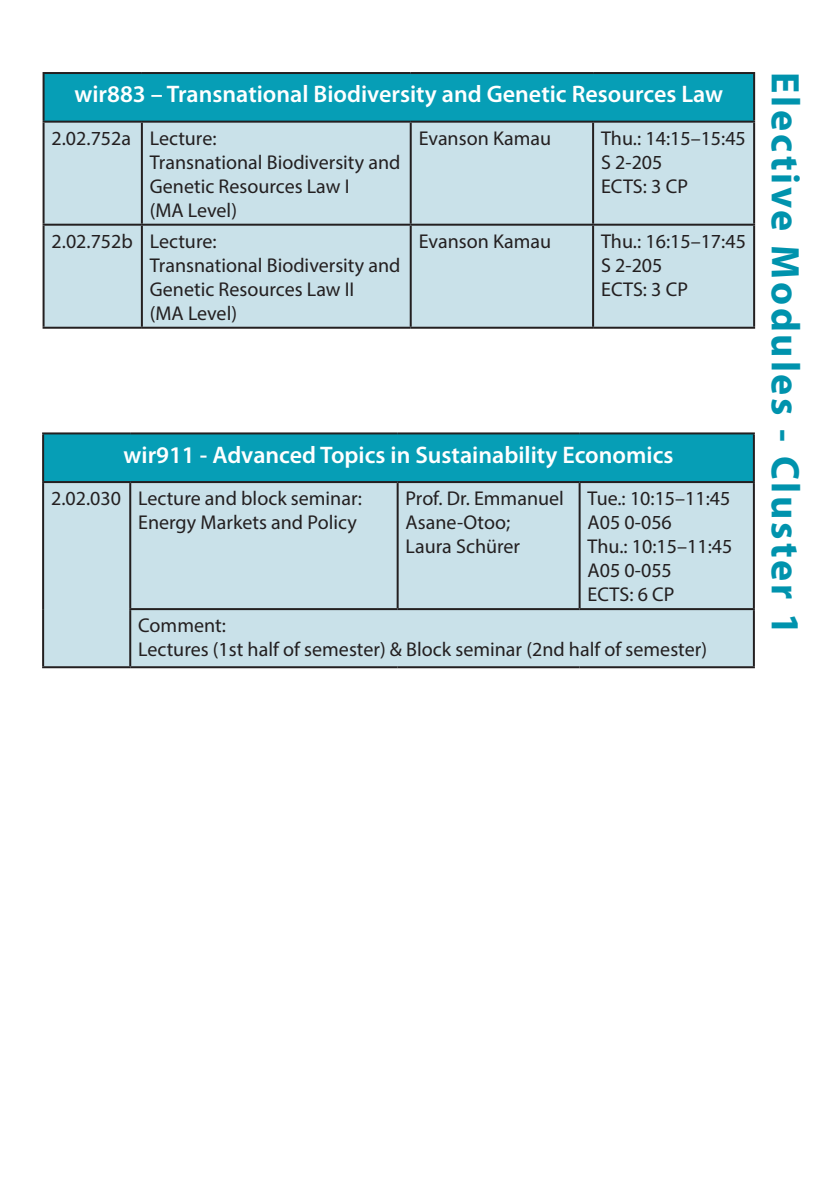
<style>
.page{position:relative;width:840px;height:1191px;background:#fff}
.page>*{position:absolute;margin:0;border:0;box-sizing:border-box;transform-origin:0 0}
.t1{font:700 40px "Myriad Pro";letter-spacing:.07em;color:#0093ad}
.t2{font:600 24px "Myriad Pro";color:#fff}
.t3{font:20px/24px "Myriad Pro";color:#231f20}
</style>
<div class="page">
<div style="left:43px;top:433px;width:710px;height:49px;background:#069eb6"></div>
<div style="left:44px;top:483px;width:708px;height:183px;background:#c9e1e9"></div>
<hr style="left:42px;top:432px;width:88px;height:2px;background:#231f20">
<hr style="left:42px;top:434px;width:2px;height:47px;background:#231f20">
<hr style="left:130px;top:432px;width:267px;height:2px;background:#231f20">
<hr style="left:397px;top:432px;width:182px;height:2px;background:#231f20">
<hr style="left:579px;top:432px;width:175px;height:2px;background:#231f20">
<hr style="left:752px;top:434px;width:2px;height:47px;background:#231f20">
<hr style="left:42px;top:481px;width:88px;height:2px;background:#231f20">
<hr style="left:42px;top:483px;width:2px;height:126px;background:#231f20">
<hr style="left:130px;top:481px;width:267px;height:2px;background:#231f20">
<hr style="left:129px;top:483px;width:2px;height:125px;background:#231f20">
<hr style="left:397px;top:481px;width:182px;height:2px;background:#231f20">
<hr style="left:396px;top:483px;width:2px;height:125px;background:#231f20">
<hr style="left:579px;top:481px;width:175px;height:2px;background:#231f20">
<hr style="left:578px;top:483px;width:2px;height:125px;background:#231f20">
<hr style="left:752px;top:483px;width:2px;height:125px;background:#231f20">
<hr style="left:42px;top:609px;width:2px;height:57px;background:#231f20">
<hr style="left:129px;top:608px;width:268px;height:2px;background:#231f20">
<hr style="left:129px;top:610px;width:2px;height:56px;background:#231f20">
<hr style="left:397px;top:608px;width:182px;height:2px;background:#231f20">
<hr style="left:579px;top:608px;width:175px;height:2px;background:#231f20">
<hr style="left:752px;top:610px;width:2px;height:56px;background:#231f20">
<hr style="left:42px;top:666px;width:88px;height:2px;background:#231f20">
<hr style="left:130px;top:666px;width:267px;height:2px;background:#231f20">
<hr style="left:397px;top:666px;width:182px;height:2px;background:#231f20">
<hr style="left:579px;top:666px;width:175px;height:2px;background:#231f20">
<div style="left:44px;top:73px;width:709px;height:49px;background:#069eb6"></div>
<div style="left:45px;top:123px;width:707px;height:204px;background:#c9e1e9"></div>
<hr style="left:43px;top:72px;width:99px;height:2px;background:#231f20">
<hr style="left:43px;top:74px;width:2px;height:47px;background:#231f20">
<hr style="left:142px;top:72px;width:268px;height:2px;background:#231f20">
<hr style="left:410px;top:72px;width:182px;height:2px;background:#231f20">
<hr style="left:592px;top:72px;width:162px;height:2px;background:#231f20">
<hr style="left:752px;top:74px;width:2px;height:47px;background:#231f20">
<hr style="left:43px;top:121px;width:99px;height:2px;background:#231f20">
<hr style="left:43px;top:123px;width:2px;height:101px;background:#231f20">
<hr style="left:142px;top:121px;width:268px;height:2px;background:#231f20">
<hr style="left:141px;top:123px;width:2px;height:101px;background:#231f20">
<hr style="left:410px;top:121px;width:182px;height:2px;background:#231f20">
<hr style="left:409px;top:123px;width:2px;height:101px;background:#231f20">
<hr style="left:592px;top:121px;width:162px;height:2px;background:#231f20">
<hr style="left:591px;top:123px;width:2px;height:101px;background:#231f20">
<hr style="left:752px;top:123px;width:2px;height:101px;background:#231f20">
<hr style="left:43px;top:224px;width:99px;height:2px;background:#231f20">
<hr style="left:43px;top:226px;width:2px;height:101px;background:#231f20">
<hr style="left:142px;top:224px;width:268px;height:2px;background:#231f20">
<hr style="left:141px;top:226px;width:2px;height:101px;background:#231f20">
<hr style="left:410px;top:224px;width:182px;height:2px;background:#231f20">
<hr style="left:409px;top:226px;width:2px;height:101px;background:#231f20">
<hr style="left:592px;top:224px;width:162px;height:2px;background:#231f20">
<hr style="left:591px;top:226px;width:2px;height:101px;background:#231f20">
<hr style="left:752px;top:226px;width:2px;height:101px;background:#231f20">
<hr style="left:43px;top:327px;width:99px;height:2px;background:#231f20">
<hr style="left:142px;top:327px;width:268px;height:2px;background:#231f20">
<hr style="left:410px;top:327px;width:182px;height:2px;background:#231f20">
<hr style="left:592px;top:327px;width:162px;height:2px;background:#231f20">
<p class="t2" style="left:74px;top:79px;width:650px">wir883 – Transnational Biodiversity and Genetic Resources Law</p>
<p class="t3" style="left:150px;top:126px;width:252px;text-indent:-98px">2.02.752a Lecture:<br>Transnational Biodiversity and<br>Genetic Resources Law I<br>(MA Level)</p>
<p class="t3" style="left:418px;top:126px;width:134px">Evanson Kamau</p>
<p class="t3" style="left:600px;top:126px;width:146px">Thu.: 14:15–15:45<br>S 2-205<br>ECTS: 3 CP</p>
<p class="t3" style="left:150px;top:229px;width:252px;text-indent:-98px">2.02.752b Lecture:<br>Transnational Biodiversity and<br>Genetic Resources Law II<br>(MA Level)</p>
<p class="t3" style="left:418px;top:229px;width:134px">Evanson Kamau</p>
<p class="t3" style="left:600px;top:229px;width:146px">Thu.: 16:15–17:45<br>S 2-205<br>ECTS: 3 CP</p>
<p class="t2" style="left:123px;top:439px;width:551px">wir911 - Advanced Topics in Sustainability Economics</p>
<p class="t3" style="left:51px;top:486px;width:312px;text-align:right">2.02.030 Lecture and block seminar:<br>Energy Markets and Policy</p>
<p class="t3" style="left:405px;top:486px;width:160px">Prof. Dr. Emmanuel<br>Asane-Otoo;<br>Laura Schürer</p>
<p class="t3" style="left:587px;top:486px;width:146px">Tue.: 10:15–11:45<br>A05 0-056<br>Thu.: 10:15–11:45<br>A05 0-055<br>ECTS: 6 CP</p>
<p class="t3" style="left:138px;top:613px;width:570px">Comment:<br>Lectures (1st half of semester) &amp; Block seminar (2nd half of semester)</p>
<h1 class="t1" style="left:810px;top:72px;width:564px;rotate:90deg">Elective Modules - Cluster 1</h1>
</div>
